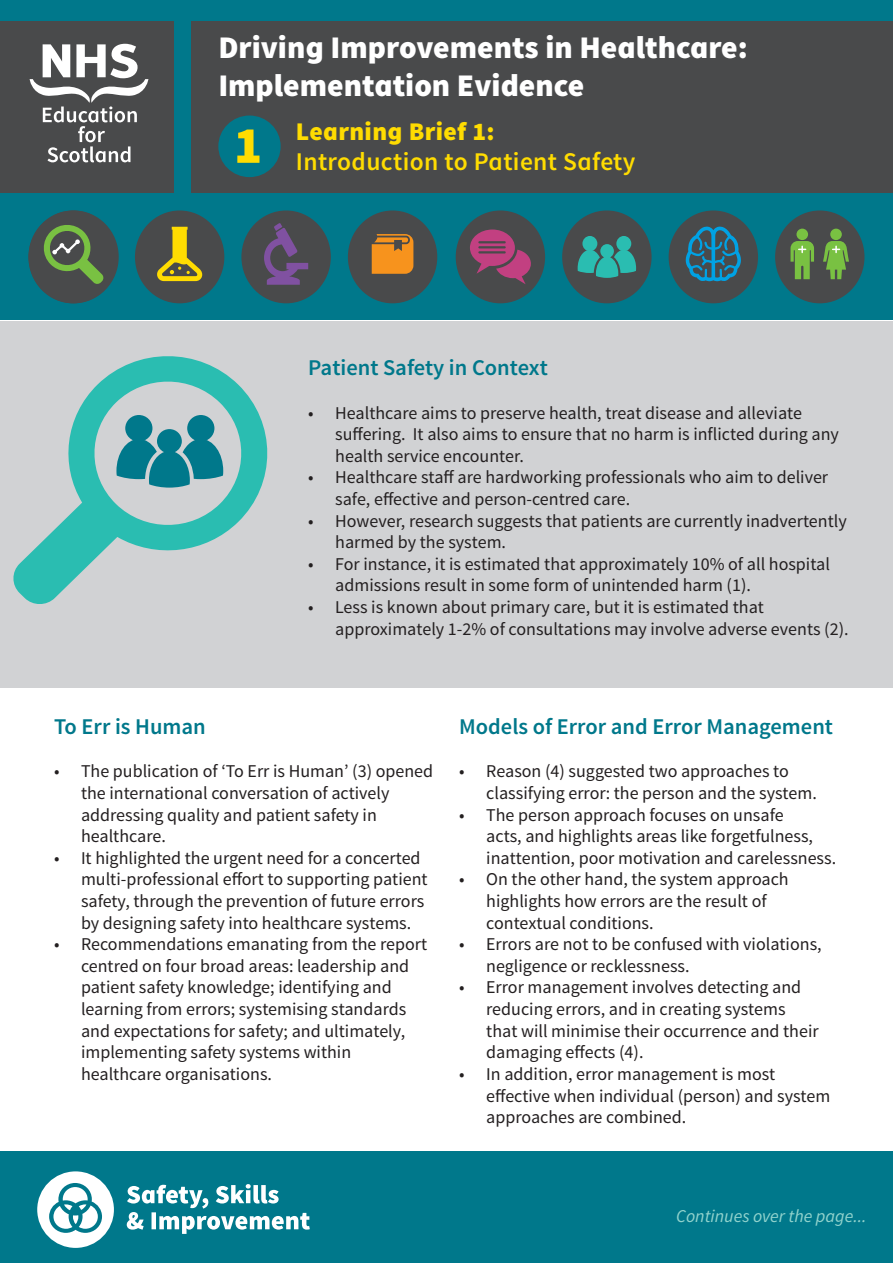
<style>
.page{position:relative;width:893px;height:1263px;background:#fff}
.page>*{position:absolute;margin:0;border:0;box-sizing:border-box;transform-origin:0 0}
.t1{font:900 52.5px "Source Sans Pro";color:#ffdc01}
.t2{font:900 31.5px "Source Sans Pro";color:#fff}
.t3{font:600 25.5px "Source Sans Pro";letter-spacing:.015em;color:#ffdc01}
.t4{font:900 25.5px "Source Sans Pro";letter-spacing:.015em;color:#ffdc01}
.t5{font:600 22.5px "Source Sans Pro";color:#00788b}
.t6{font:18px/21.6px "Source Sans Pro";color:#231f20}
.t7{font:italic 18px "Source Sans Pro";color:#92d3cd}
</style>
<div class="page">
<div style="left:0;top:1152px;width:893px;height:111px;background:#00788b"></div>
<div style="left:0;top:0;width:893px;height:320px;background:#00788b"></div>
<div style="left:0;top:21px;width:174px;height:172px;background:#494a4b"></div>
<div style="left:191px;top:21px;width:702px;height:172px;background:#494a4b"></div>
<svg style="left:30px;top:44px;width:118px;height:118px"></svg>
<svg style="left:37px;top:1171px;width:77px;height:77px"></svg>
<svg style="left:127px;top:1184px;width:183px;height:50px"></svg>
<div style="left:218px;top:116px;width:63px;height:61px;background:#00788b;border-radius:50%"></div>
<div style="left:456px;top:210px;width:89px;height:93px;background:#494a4b;border-radius:50%"></div>
<div style="left:470px;top:229px;width:45px;height:37px;background:#c24081;border-radius:50%"></div>
<svg style="left:476px;top:250px;width:55px;height:34px"></svg>
<hr style="left:478px;top:241px;width:28px;height:2px;background:#494a4b">
<hr style="left:478px;top:246px;width:28px;height:2px;background:#494a4b">
<hr style="left:478px;top:251px;width:28px;height:2px;background:#494a4b">
<div style="left:562px;top:210px;width:90px;height:93px;background:#494a4b;border-radius:50%"></div>
<div style="left:669px;top:210px;width:89px;height:93px;background:#494a4b;border-radius:50%"></div>
<div style="left:775px;top:210px;width:89px;height:93px;background:#494a4b;border-radius:50%"></div>
<div style="left:582px;top:236px;width:15px;height:15px;background:#2abdb1;border-radius:50%"></div>
<div style="left:616px;top:236px;width:15px;height:15px;background:#2abdb1;border-radius:50%"></div>
<svg style="left:578px;top:244px;width:58px;height:34px"></svg>
<svg style="left:685px;top:226px;width:56px;height:55px"></svg>
<div style="left:796px;top:229px;width:12px;height:11px;background:#79c142;border-radius:50%"></div>
<div style="left:830px;top:229px;width:12px;height:11px;background:#79c142;border-radius:50%"></div>
<svg style="left:823px;top:241px;width:26px;height:38px"></svg>
<svg style="left:790px;top:241px;width:24px;height:38px"></svg>
<div style="left:135px;top:210px;width:89px;height:93px;background:#494a4b;border-radius:50%"></div>
<div style="left:241px;top:210px;width:90px;height:93px;background:#494a4b;border-radius:50%"></div>
<div style="left:348px;top:210px;width:89px;height:93px;background:#494a4b;border-radius:50%"></div>
<svg style="left:372px;top:234px;width:41px;height:40px;background:#da8724"></svg>
<svg style="left:264px;top:223px;width:44px;height:62px"></svg>
<svg style="left:157px;top:227px;width:46px;height:54px"></svg>
<div style="left:28px;top:210px;width:91px;height:93px;background:#494a4b;border-radius:50%"></div>
<svg style="left:43px;top:225px;width:61px;height:59px"></svg>
<div style="left:0;top:321px;width:893px;height:367px;background:#d1d2d4"></div>
<svg style="left:13px;top:356px;width:255px;height:248px"></svg>
<div style="left:187px;top:415px;width:27px;height:26px;background:#00788b;border-radius:50%"></div>
<div style="left:125px;top:415px;width:27px;height:26px;background:#00788b;border-radius:50%"></div>
<svg style="left:116px;top:429px;width:107px;height:59px"></svg>
<p class="t2" style="left:218px;top:27px;width:531px">Driving Improvements in Healthcare:</p>
<p class="t2" style="left:218px;top:65px;width:367px">Implementation Evidence</p>
<p class="t4" style="left:296px;top:115px;width:200px">Learning Brief 1:</p>
<p class="t1" style="left:234px;top:111px;width:30px">1</p>
<p class="t3" style="left:296px;top:146px;width:341px">Introduction to Patient Safety</p>
<p class="t5" style="left:308px;top:354px;width:241px">Patient Safety in Context</p>
<p class="t6" style="left:335px;top:402px;width:505px;text-indent:-27px">• Healthcare aims to preserve health, treat disease and alleviate suffering. It also aims to ensure that no harm is inflicted during any health service encounter.</p>
<p class="t6" style="left:335px;top:467px;width:494px;text-indent:-27px">• Healthcare staff are hardworking professionals who aim to deliver safe, effective and person-centred care.</p>
<p class="t6" style="left:335px;top:510px;width:513px;text-indent:-27px">• However, research suggests that patients are currently inadvertently harmed by the system.</p>
<p class="t6" style="left:335px;top:553px;width:496px;text-indent:-27px">• For instance, it is estimated that approximately 10% of all hospital admissions result in some form of unintended harm (1).</p>
<p class="t6" style="left:335px;top:596px;width:515px;text-indent:-27px">• Less is known about primary care, but it is estimated that approximately 1-2% of consultations may involve adverse events (2).</p>
<p class="t5" style="left:54px;top:712px;width:153px">To Err is Human</p>
<p class="t6" style="left:81px;top:761px;width:354px;text-indent:-27px">• The publication of ‘To Err is Human’ (3) opened the international conversation of actively addressing quality and patient safety in healthcare.</p>
<p class="t6" style="left:81px;top:847px;width:348px;text-indent:-27px">• It highlighted the urgent need for a concerted multi-professional effort to supporting patient safety, through the prevention of future errors by designing safety into healthcare systems.</p>
<p class="t6" style="left:81px;top:934px;width:348px;text-indent:-27px">• Recommendations emanating from the report centred on four broad areas: leadership and patient safety knowledge; identifying and learning from errors; systemising standards and expectations for safety; and ultimately, implementing safety systems within healthcare organisations.</p>
<p class="t5" style="left:459px;top:712px;width:375px">Models of Error and Error Management</p>
<p class="t6" style="left:486px;top:761px;width:332px;text-indent:-27px">• Reason (4) suggested two approaches to classifying error: the person and the system.</p>
<p class="t6" style="left:486px;top:804px;width:351px;text-indent:-27px">• The person approach focuses on unsafe<br>acts, and highlights areas like forgetfulness, inattention, poor motivation and carelessness.</p>
<p class="t6" style="left:486px;top:869px;width:304px;text-indent:-27px">• On the other hand, the system approach highlights how errors are the result of contextual conditions.</p>
<p class="t6" style="left:486px;top:934px;width:337px;text-indent:-27px">• Errors are not to be confused with violations, negligence or recklessness.</p>
<p class="t6" style="left:486px;top:977px;width:334px;text-indent:-27px">• Error management involves detecting and reducing errors, and in creating systems that will minimise their occurrence and their damaging effects (4).</p>
<p class="t6" style="left:486px;top:1063px;width:346px;text-indent:-27px">• In addition, error management is most effective when individual (person) and system approaches are combined.</p>
<p class="t7" style="left:676px;top:1205px;width:192px">Continues over the page...</p>
</div>
